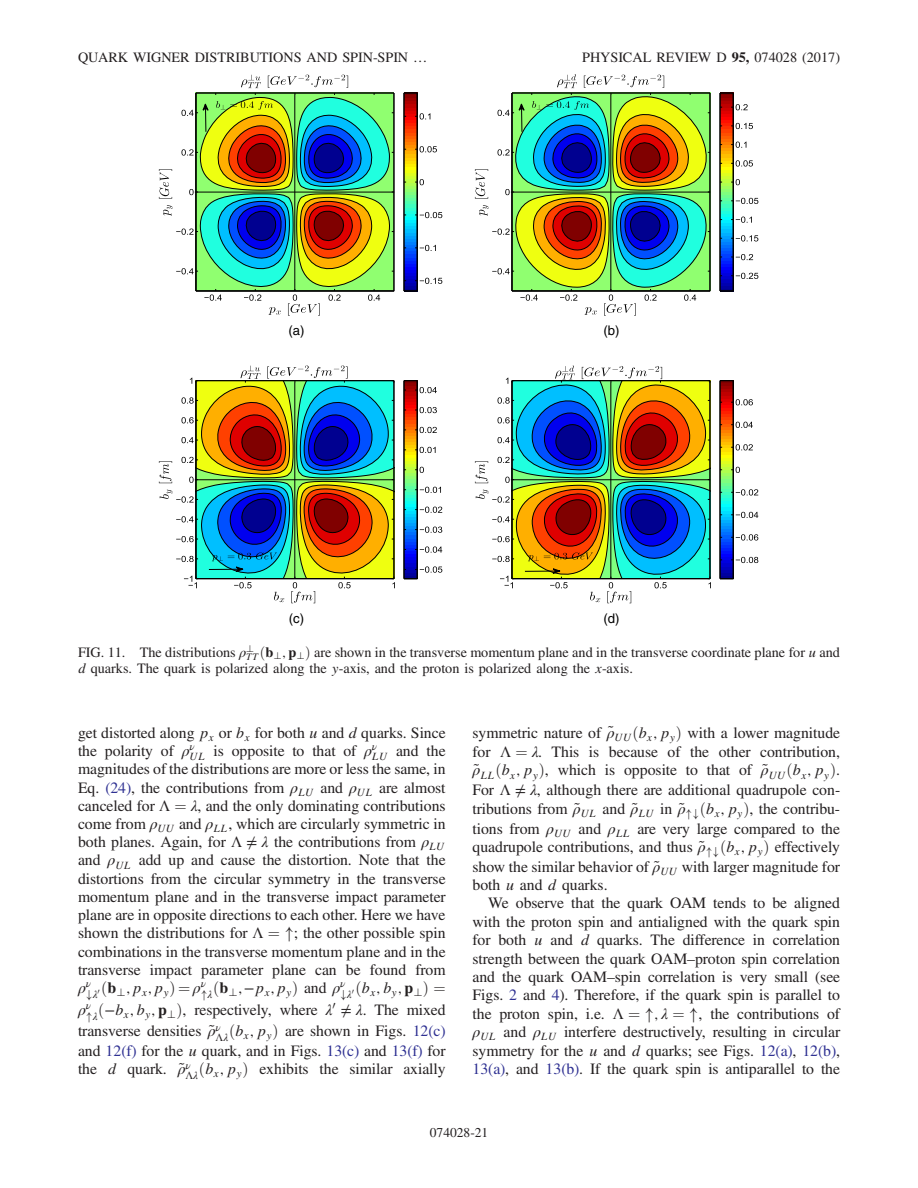
<style>
.page{position:relative;width:918px;height:1188px;background:#fff}
.page>*{position:absolute;margin:0;border:0;box-sizing:border-box;transform-origin:0 0}
.t1{font:15.75px/18.3px "Adv OT483 a 8203";color:#231f20}
.t2{font:15.75px "Adv T Td 0 b 5 fdba.I";color:#231f20}
.t3{font:15.75px "Adv O Tdd 3 b 7348.I";color:#231f20}
.t4{font:14.25px/16.5px "Adv OT483 a 8203";color:#231f20}
.t5{font:13.5px "Adv OT483 a 8203";color:#231f20}
.t6{font:13.2px "Helvetica";color:#000}
.s1{font-style:inherit}
.s2{font-family:"Adv OT19 ee 2 aa 8.B"}
.s3{font-family:"Adv O Tdd 3 b 7348.I"}
.s4{font-family:"Adv P4 C4 E74"}
.s5{font-family:"Adv TT824 b 8 cb 1.B"}
.s6{font-family:"Adv T Td 0 b 5 fdba.I"}
.s7{color:#2e3092}
.s8{font-family:"Adv T Td 877 c 31 c"}
.s9{font-family:"Adv OT483 a 8203"}
.s10{font-family:"Adv T Tbdb 21 c 9 e"}
</style>
<div class="page">
<svg style="left:403px;top:92px;width:39px;height:200px"></svg>
<hr style="left:404px;top:93px;width:1px;height:198px;background:#000">
<svg style="left:159px;top:75px;width:236px;height:241px"></svg>
<svg style="left:719px;top:92px;width:39px;height:200px"></svg>
<hr style="left:720px;top:93px;width:1px;height:198px;background:#000">
<svg style="left:475px;top:74px;width:236px;height:242px"></svg>
<svg style="left:403px;top:380px;width:39px;height:199px"></svg>
<hr style="left:404px;top:381px;width:1px;height:198px;background:#000">
<svg style="left:159px;top:365px;width:236px;height:238px"></svg>
<svg style="left:719px;top:380px;width:39px;height:199px"></svg>
<hr style="left:720px;top:381px;width:1px;height:198px;background:#000">
<svg style="left:475px;top:365px;width:236px;height:238px"></svg>
<p class="t4" style="left:78px;top:50px;width:351px">QUARK WIGNER DISTRIBUTIONS AND SPIN-SPIN <span class="s1">…</span></p>
<p class="t4" style="left:582px;top:50px;width:259px">PHYSICAL REVIEW D <span class="s2">95,</span> 074028 (2017)</p>
<p class="t6" style="left:288px;top:325px;width:18px">(a)</p>
<p class="t6" style="left:603px;top:325px;width:18px">(b)</p>
<p class="t6" style="left:289px;top:613px;width:17px">(c)</p>
<p class="t6" style="left:603px;top:613px;width:18px">(d)</p>
<p class="t4" style="left:78px;top:645px;width:177px">FIG. 11. The distributions <span class="s3">ρ</span><sup>⊥</sup></p>
<p class="t4" style="left:78px;top:645px;width:763px;text-indent:168px"><sub>TT</sub><span class="s4">ð</span><span class="s5">b</span><sub>⊥</sub><span class="s6">;</span> <span class="s5">p</span><sub>⊥</sub><span class="s4">Þ</span> are shown in the transverse momentum plane and in the transverse coordinate plane for <span class="s6">u</span> and <span class="s6">d</span> quarks. The quark is polarized along the <span class="s6">y</span>-axis, and the proton is polarized along the <span class="s6">x</span>-axis.</p>
<p class="t1" style="left:78px;top:725px;width:369px">get distorted along <span class="s6">p</span><sub>x</sub> or <span class="s6">b</span><sub>x</sub> for both <span class="s6">u</span> and <span class="s6">d</span> quarks. Since the polarity of <span class="s3">ρ</span><sup>ν</sup></p>
<p class="t1" style="left:78px;top:743px;width:369px;text-align:justify;text-indent:294px"><sub>LU</sub> and the magnitudes of the distributions are more or less the same, in Eq. <span class="s7">(24)</span>, the contributions from <span class="s3">ρ</span><sub>LU</sub> and <span class="s3">ρ</span><sub>UL</sub> are almost canceled for <span class="s8">Λ</span> <span class="s4">¼</span> <span class="s3">λ</span>, and the only dominating contributions come from <span class="s3">ρ</span><sub>UU</sub> and <span class="s3">ρ</span><sub>LL</sub>, which are circularly symmetric in both planes. Again, for <span class="s8">Λ</span> <span class="s8">≠</span> <span class="s3">λ</span> the contributions from <span class="s3">ρ</span><sub>LU </sub>and <span class="s3">ρ</span><sub>UL</sub> add up and cause the distortion. Note that the distortions from the circular symmetry in the transverse momentum plane and in the transverse impact parameter plane are in opposite directions to each other. Here we have shown the distributions for <span class="s8">Λ</span> <span class="s4">¼</span> <span class="s1">↑</span>; the other possible spin combinations in the transverse momentum plane and in the transverse impact parameter plane can be found from</p>
<p class="t3" style="left:78px;top:979px;width:14px">ρ<sup>ν</sup></p>
<p class="t1" style="left:190px;top:743px;width:189px"><sub>UL</sub> is opposite to that of <span class="s3">ρ</span><sup>ν</sup></p>
<p class="t2" style="left:86px;top:982px;width:122px"><sub>↓</sub><sub>λ</sub><sub>0</sub><span class="s4">ð</span><span class="s5">b</span><sub>⊥</sub>;p<sub>x</sub>;p<sub>y</sub><span class="s4">Þ¼</span><span class="s3">ρ</span><sup>ν</sup></p>
<p class="t2" style="left:201px;top:982px;width:146px"><sub>↑</sub><sub>λ</sub><span class="s4">ð</span><span class="s5">b</span><sub>⊥</sub>;<span class="s8">−</span>p<sub>x</sub>;p<sub>y</sub><span class="s4">Þ</span> <span class="s9">and</span> <span class="s3">ρ</span><sup>ν</sup></p>
<p class="t2" style="left:340px;top:982px;width:107px"><sub>↓</sub><sub>λ</sub><sub>0</sub><span class="s4">ð</span>b<sub>x</sub>;b<sub>y</sub>;<span class="s5">p</span><sub>⊥</sub><span class="s4">Þ ¼</span></p>
<p class="t1" style="left:78px;top:1000px;width:369px;line-height:21.5px;text-indent:8px"><sub>↑</sub><sub>λ</sub><span class="s4">ð</span><span class="s8">−</span><span class="s6">b</span><sub>x</sub><span class="s6">; b</span><sub>y</sub><span class="s6">;</span> <span class="s5">p</span><sub>⊥</sub><span class="s4">Þ</span>, respectively, where <span class="s3">λ</span><sup>0</sup> <span class="s8">≠</span> <span class="s3">λ</span>. The mixed transverse densities <span class="s3">ρ</span><span class="s10">~</span> <sup>ν</sup></p>
<p class="t3" style="left:78px;top:1001px;width:14px">ρ<sup>ν</sup></p>
<p class="t1" style="left:78px;top:1023px;width:369px;line-height:19.6px;text-align:right"><sub>Λ</sub><sub>λ</sub><span class="s4">ð</span><span class="s6">b</span><sub>x</sub><span class="s6">; p</span><sub>y</sub><span class="s4">Þ</span> are shown in Figs. <span class="s7">12(c)<br></span>and <span class="s7">12(f)</span> for the <span class="s6">u</span> quark, and in Figs. <span class="s7">13(c)</span> and <span class="s7">13(f)</span> for</p>
<p class="t1" style="left:78px;top:1061px;width:114px">the <span class="s6">d</span> quark. <span class="s3">ρ</span><span class="s10">~</span> <sup>ν</sup></p>
<p class="t1" style="left:186px;top:1061px;width:261px"><sub>Λ</sub><sub>λ</sub><span class="s4">ð</span><span class="s6">b</span><sub>x</sub><span class="s6">; p</span><sub>y</sub><span class="s4">Þ</span> exhibits the similar axially</p>
<p class="t1" style="left:473px;top:724px;width:369px;line-height:18.9px;text-align:justify">symmetric nature of <span class="s3">ρ</span><span class="s10">~</span><sub>UU</sub><span class="s4">ð</span><span class="s6">b</span><sub>x</sub><span class="s6">; p</span><sub>y</sub><span class="s4">Þ</span> with a lower magnitude for <span class="s8">Λ</span> <span class="s4">¼</span> <span class="s3">λ</span>. This is because of the other contribution, <span class="s3">ρ</span><span class="s10">~</span><sub>LL</sub><span class="s4">ð</span><span class="s6">b</span><sub>x</sub><span class="s6">; p</span><sub>y</sub><span class="s4">Þ</span>, which is opposite to that of <span class="s3">ρ</span><span class="s10">~</span><sub>UU</sub><span class="s4">ð</span><span class="s6">b</span><sub>x</sub><span class="s6">; p</span><sub>y</sub><span class="s4">Þ</span>.</p>
<p class="t1" style="left:473px;top:782px;width:369px">For <span class="s8">Λ</span> <span class="s8">≠</span> <span class="s3">λ</span>, although there are additional quadrupole con&shy;tributions from <span class="s3">ρ</span><span class="s10">~</span><sub>UL</sub> and <span class="s3">ρ</span><span class="s10">~</span><sub>LU</sub> in <span class="s3">ρ</span><span class="s10">~</span><sub>↑↓</sub><span class="s4">ð</span><span class="s6">b</span><sub>x</sub><span class="s6">; p</span><sub>y</sub><span class="s4">Þ</span>, the contribu-</p>
<p class="t1" style="left:473px;top:821px;width:369px">tions from <span class="s3">ρ</span><sub>UU</sub> and <span class="s3">ρ</span><sub>LL</sub> are very large compared to the quadrupole contributions, and thus <span class="s3">ρ</span><span class="s10">~</span><sub>↑↓</sub><span class="s4">ð</span><span class="s6">b</span><sub>x</sub><span class="s6">; p</span><sub>y</sub><span class="s4">Þ</span> effectively</p>
<p class="t1" style="left:473px;top:859px;width:369px">show the similar behavior of <span class="s3">ρ</span><span class="s10">~</span><sub>UU</sub> with larger magnitude for both <span class="s6">u</span> and <span class="s6">d</span> quarks.</p>
<p class="t1" style="left:473px;top:895px;width:369px;text-align:justify;text-indent:16px">We observe that the quark OAM tends to be aligned with the proton spin and antialigned with the quark spin for both <span class="s6">u</span> and <span class="s6">d</span> quarks. The difference in correlation strength between the quark OAM<span class="s8">–</span>proton spin correlation and the quark OAM<span class="s8">–</span>spin correlation is very small (see Figs. <span class="s7">2</span> and <span class="s7">4</span>). Therefore, if the quark spin is parallel to the proton spin, i.e. <span class="s8">Λ</span> <span class="s4">¼</span> <span class="s1">↑</span><span class="s6">;</span> <span class="s3">λ</span> <span class="s4">¼</span> <span class="s1">↑</span>, the contributions of <span class="s3">ρ</span><sub>UL</sub> and <span class="s3">ρ</span><sub>LU</sub> interfere destructively, resulting in circular symmetry for the <span class="s6">u</span> and <span class="s6">d</span> quarks; see Figs. <span class="s7">12(a)</span>, <span class="s7">12(b)</span>, <span class="s7">13(a)</span>, and <span class="s7">13(b)</span>. If the quark spin is antiparallel to the</p>
<p class="t5" style="left:430px;top:1128px;width:60px">074028-21</p>
</div>
